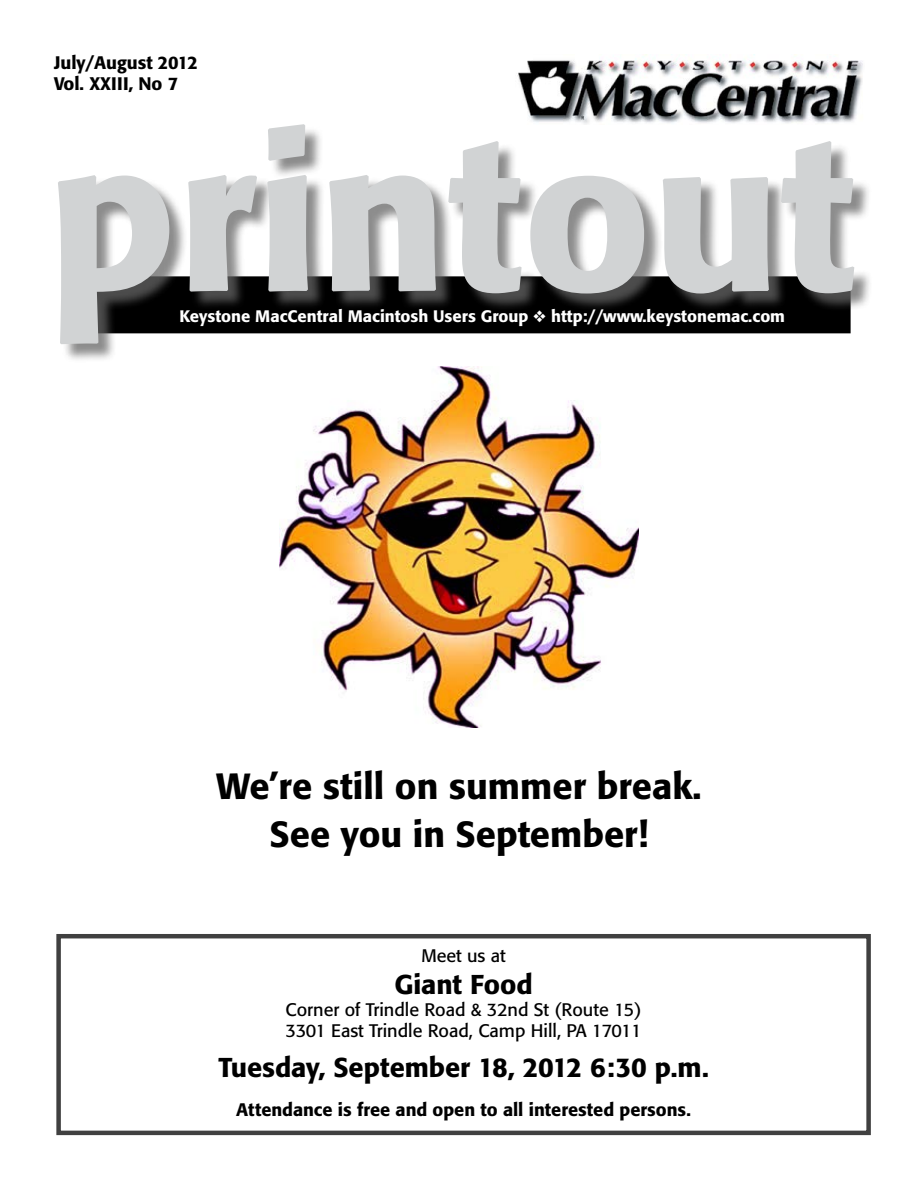
<style>
.page{position:relative;width:918px;height:1188px;background:#fff}
.page>*{position:absolute;margin:0;border:0;box-sizing:border-box;transform-origin:0 0}
.t1{font:500 213px "Formata";color:#d1d3d4}
.t2{font:500 36px/48px "Formata";color:#000;text-align:center}
.t3{font:500 27px "Formata";letter-spacing:-.005em;color:#000}
.t4{font:18px/21.6px "Formata";color:#000}
.t5{font:500 18px/21.6px "Formata";color:#000}
.t6{font:500 16.5px "Formata";color:#fff}
</style>
<div class="page">
<img style="left:517px;top:54px;width:346px;height:70px">
<div style="left:60px;top:127px;width:813px;height:236px;background:#666;opacity:.75"></div>
<img style="left:280px;top:366px;width:358px;height:361px">
<p class="t5" style="left:54px;top:51px;width:146px">July/August 2012<br>Vol. XXIII, No 7</p>
<h1 class="t1" style="left:48px;top:85px;width:809px">printout</h1>
<p class="t6" style="left:180px;top:307px;width:607px">Keystone MacCentral Macintosh Users Group ❖ http://www.keystonemac.com</p>
<h2 class="t2" style="left:216px;top:762px;width:487px">We’re still on summer break.<br>See you in September!</h2>
<p class="t4" style="left:421px;top:944px;width:86px">Meet us at</p>
<h3 class="t3" style="left:394px;top:968px;width:140px">Giant Food</h3>
<p class="t4" style="left:286px;top:998px;width:357px">Corner of Trindle Road &amp; 32nd St (Route 15)<br>3301 East Trindle Road, Camp Hill, PA 17011</p>
<h3 class="t3" style="left:218px;top:1051px;width:492px">Tuesday, September 18, 2012 6:30 p.m.</h3>
<p class="t5" style="left:236px;top:1099px;width:456px">Attendance is free and open to all interested persons.</p>
</div>
